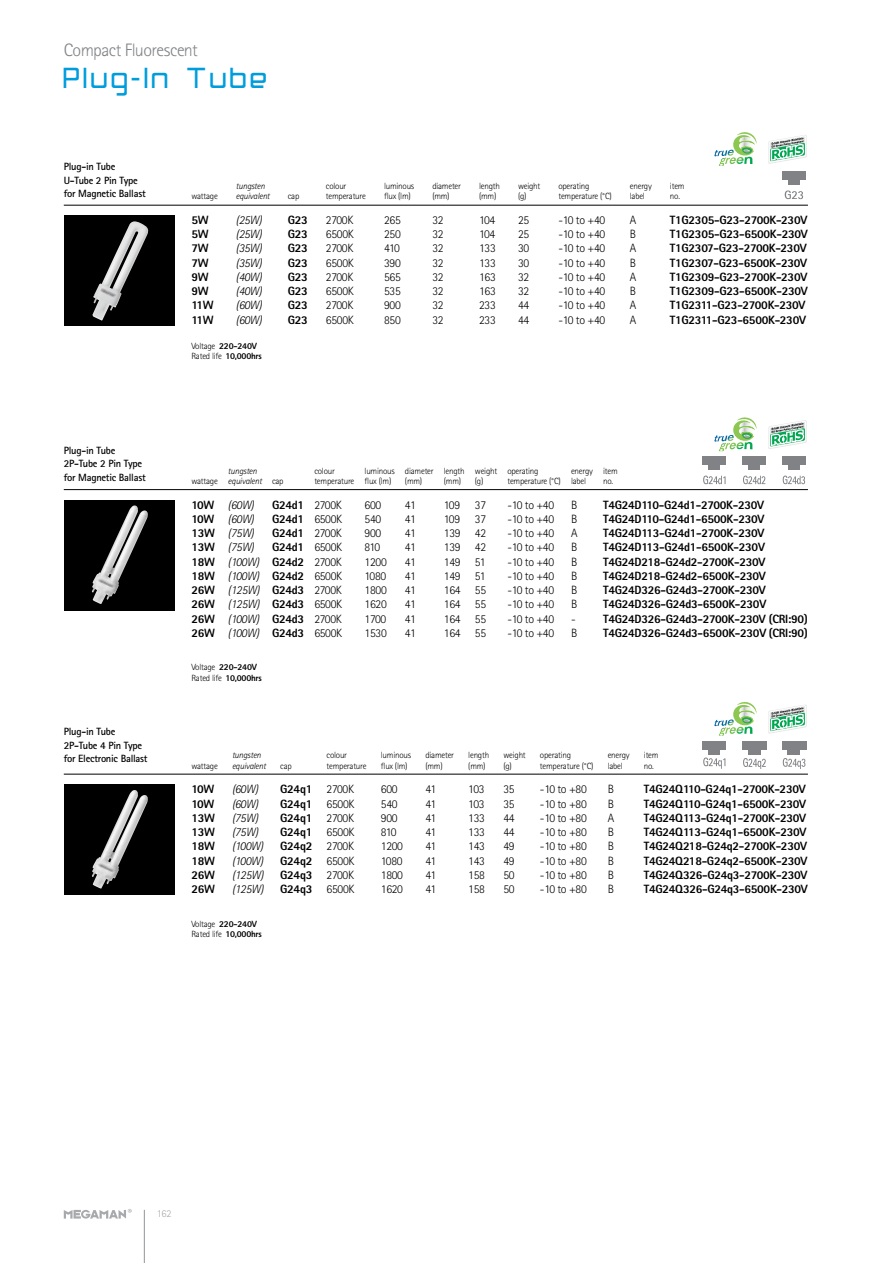
<style>
.page{position:relative;width:893px;height:1263px;background:#fff}
.page>*{position:absolute;margin:0;border:0;box-sizing:border-box;transform-origin:0 0}
.t1{font:40.5px "Cynthe";color:#009ddc}
.t2{font:300 18px "Rotis Sans Serif";letter-spacing:-.035em;color:#808285}
.t3{font:800 12px/14.2px "Rotis Sans Serif";letter-spacing:-.025em;color:#000;text-align:justify}
.t4{font:300 12px/14.2px "Rotis Sans Serif";letter-spacing:-.025em;color:#000;text-align:justify}
.t5{font:italic 300 12px/14.2px "Rotis Sans Serif";letter-spacing:-.025em;color:#000}
.t6{font:700 10.5px/13.5px "Rotis Sans Serif";letter-spacing:-.025em;color:#000}
.t7{font:300 10.5px "Rotis Sans Serif";color:#a7a9ac}
.t8{font:300 9px/10.5px "Rotis Sans Serif";letter-spacing:-.025em;color:#000}
.t9{font:800 9px/10.5px "Rotis Sans Serif";letter-spacing:-.025em;color:#000}
.t10{font:italic 300 9px/10.5px "Rotis Sans Serif";letter-spacing:-.025em;color:#000}
.s1{font-weight:300}
</style>
<div class="page">
<svg style="left:64px;top:1209px;width:68px;height:9px"></svg>
<hr style="left:144px;top:1210px;width:1px;height:53px;background:#939598">
<div style="left:702px;top:457px;width:24px;height:8px;background:#808285"></div>
<div style="left:708px;top:465px;width:12px;height:5px;background:#808285"></div>
<svg style="left:703px;top:476px;width:22px;height:8px"></svg>
<div style="left:742px;top:457px;width:24px;height:8px;background:#808285"></div>
<div style="left:748px;top:465px;width:12px;height:5px;background:#808285"></div>
<svg style="left:743px;top:476px;width:22px;height:8px"></svg>
<div style="left:782px;top:457px;width:24px;height:8px;background:#808285"></div>
<div style="left:788px;top:465px;width:12px;height:5px;background:#808285"></div>
<svg style="left:783px;top:476px;width:22px;height:8px"></svg>
<div style="left:782px;top:171px;width:24px;height:9px;background:#808285"></div>
<div style="left:788px;top:179px;width:12px;height:5px;background:#808285"></div>
<svg style="left:785px;top:190px;width:18px;height:9px"></svg>
<hr style="left:64px;top:205px;width:744px;height:1px;background:#000">
<div style="left:64px;top:216px;width:110px;height:110px;background:#000"></div>
<img style="left:92px;top:221px;width:57px;height:100px">
<div style="left:64px;top:500px;width:110px;height:110px;background:#000"></div>
<img style="left:92px;top:505px;width:56px;height:99px">
<svg style="left:714px;top:132px;width:43px;height:32px"></svg>
<svg style="left:714px;top:417px;width:43px;height:32px"></svg>
<svg style="left:768px;top:135px;width:39px;height:29px"></svg>
<svg style="left:768px;top:420px;width:39px;height:29px"></svg>
<div style="left:702px;top:741px;width:24px;height:8px;background:#808285"></div>
<div style="left:708px;top:749px;width:12px;height:5px;background:#808285"></div>
<svg style="left:703px;top:757px;width:22px;height:11px"></svg>
<div style="left:742px;top:741px;width:25px;height:9px;background:#808285"></div>
<div style="left:748px;top:749px;width:12px;height:6px;background:#808285"></div>
<svg style="left:743px;top:758px;width:23px;height:10px"></svg>
<div style="left:782px;top:741px;width:24px;height:9px;background:#808285"></div>
<div style="left:788px;top:749px;width:12px;height:6px;background:#808285"></div>
<svg style="left:783px;top:758px;width:22px;height:10px"></svg>
<hr style="left:64px;top:774px;width:744px;height:1px;background:#000">
<div style="left:64px;top:784px;width:110px;height:111px;background:#000"></div>
<img style="left:92px;top:790px;width:56px;height:99px">
<svg style="left:714px;top:702px;width:43px;height:32px"></svg>
<svg style="left:768px;top:704px;width:39px;height:30px"></svg>
<hr style="left:64px;top:489px;width:744px;height:1px;background:#000">
<h2 class="t2" style="left:64px;top:40px;width:135px">Compact Fluorescent</h2>
<h1 class="t1" style="left:64px;top:60px;width:209px">Plug-In Tube</h1>
<p class="t6" style="left:64px;top:160px;width:83px">Plug-in Tube<br>U-Tube 2 Pin Type for Magnetic Ballast</p>
<p class="t8" style="left:191px;top:191px;width:28px">wattage</p>
<p class="t3" style="left:191px;top:212px;width:24px;text-align:left">5W<br>5W<br>7W<br>7W<br>9W<br>9W<br>11W<br>11W</p>
<p class="t10" style="left:236px;top:180px;width:35px">tungsten equivalent</p>
<p class="t5" style="left:236px;top:213px;width:28px;text-align:justify">(25W) (25W) (35W) (35W) (40W) (40W) (60W) (60W)</p>
<p class="t9" style="left:191px;top:340px;width:72px"><span class="s1">Voltage</span> 220-240V<br><span class="s1">Rated life</span> 10,000hrs</p>
<p class="t8" style="left:288px;top:191px;width:13px">cap</p>
<p class="t3" style="left:288px;top:212px;width:22px">G23<br>G23<br>G23<br>G23<br>G23<br>G23<br>G23<br>G23</p>
<p class="t8" style="left:326px;top:180px;width:42px">colour temperature</p>
<p class="t4" style="left:326px;top:213px;width:29px">2700K 6500K 2700K 6500K 2700K 6500K 2700K 6500K</p>
<p class="t8" style="left:384px;top:180px;width:32px">luminous flux (lm)</p>
<p class="t4" style="left:384px;top:213px;width:18px">265<br>250<br>410<br>390<br>565<br>535<br>900<br>850</p>
<p class="t8" style="left:432px;top:180px;width:30px">diameter (mm)</p>
<p class="t4" style="left:432px;top:213px;width:13px">32<br>32<br>32<br>32<br>32<br>32<br>32<br>32</p>
<p class="t8" style="left:479px;top:180px;width:22px">length (mm)</p>
<p class="t4" style="left:479px;top:213px;width:18px">104<br>104<br>133<br>133<br>163<br>163<br>233<br>233</p>
<p class="t8" style="left:518px;top:180px;width:24px">weight (g)</p>
<p class="t4" style="left:518px;top:213px;width:13px">25<br>25<br>30<br>30<br>32<br>32<br>44<br>44</p>
<p class="t8" style="left:558px;top:180px;width:55px">operating temperature (°C)</p>
<p class="t4" style="left:558px;top:213px;width:48px">-10 to +40 -10 to +40 -10 to +40 -10 to +40 -10 to +40 -10 to +40 -10 to +40 -10 to +40</p>
<p class="t8" style="left:630px;top:180px;width:24px">energy label</p>
<p class="t4" style="left:630px;top:213px;width:8px">A B A B A B A A</p>
<p class="t8" style="left:670px;top:180px;width:16px">item no.</p>
<p class="t3" style="left:670px;top:212px;width:139px;text-align:left">T1G2305-G23-2700K-230V<br>T1G2305-G23-6500K-230V<br>T1G2307-G23-2700K-230V<br>T1G2307-G23-6500K-230V<br>T1G2309-G23-2700K-230V<br>T1G2309-G23-6500K-230V<br>T1G2311-G23-2700K-230V<br>T1G2311-G23-6500K-230V</p>
<p class="t6" style="left:64px;top:443px;width:83px">Plug-in Tube<br>2P-Tube 2 Pin Type for Magnetic Ballast</p>
<p class="t8" style="left:191px;top:476px;width:28px">wattage</p>
<p class="t3" style="left:191px;top:497px;width:25px">10W 10W 13W 13W 18W 18W 26W 26W 26W 26W</p>
<p class="t10" style="left:228px;top:465px;width:35px">tungsten equivalent</p>
<p class="t5" style="left:228px;top:498px;width:33px">(60W) (60W) (75W) (75W) (100W) (100W) (125W) (125W) (100W) (100W)</p>
<p class="t8" style="left:272px;top:476px;width:13px">cap</p>
<p class="t3" style="left:272px;top:497px;width:34px">G24d1<br>G24d1<br>G24d1<br>G24d1<br>G24d2<br>G24d2<br>G24d3<br>G24d3<br>G24d3<br>G24d3</p>
<p class="t9" style="left:191px;top:662px;width:72px"><span class="s1">Voltage</span> 220-240V<br><span class="s1">Rated life</span> 10,000hrs</p>
<p class="t8" style="left:314px;top:465px;width:42px">colour temperature</p>
<p class="t4" style="left:314px;top:498px;width:29px">2700K 6500K 2700K 6500K 2700K 6500K 2700K 6500K 2700K 6500K</p>
<p class="t8" style="left:365px;top:465px;width:32px">luminous flux (lm)</p>
<p class="t4" style="left:365px;top:498px;width:24px;text-align:left">600<br>540<br>900<br>810<br>1200<br>1080<br>1800<br>1620<br>1700<br>1530</p>
<p class="t8" style="left:405px;top:465px;width:30px">diameter (mm)</p>
<p class="t4" style="left:405px;top:498px;width:12px">41<br>41<br>41<br>41<br>41<br>41<br>41<br>41<br>41<br>41</p>
<p class="t8" style="left:444px;top:465px;width:22px">length (mm)</p>
<p class="t4" style="left:444px;top:498px;width:18px">109<br>109<br>139<br>139<br>149<br>149<br>164<br>164<br>164<br>164</p>
<p class="t8" style="left:475px;top:465px;width:24px">weight (g)</p>
<p class="t4" style="left:475px;top:498px;width:13px">37<br>37<br>42<br>42<br>51<br>51<br>55<br>55<br>55<br>55</p>
<p class="t8" style="left:507px;top:465px;width:55px">operating temperature (°C)</p>
<p class="t4" style="left:507px;top:498px;width:48px">-10 to +40 -10 to +40 -10 to +40 -10 to +40 -10 to +40 -10 to +40 -10 to +40 -10 to +40 -10 to +40 -10 to +40</p>
<p class="t8" style="left:571px;top:465px;width:24px">energy label</p>
<p class="t4" style="left:571px;top:498px;width:8px;text-align:left">B<br>B<br>A<br>B<br>B<br>B<br>B<br>B -<br>B</p>
<p class="t8" style="left:603px;top:465px;width:16px">item no.</p>
<p class="t3" style="left:603px;top:497px;width:206px;text-align:left">T4G24D110-G24d1-2700K-230V<br>T4G24D110-G24d1-6500K-230V<br>T4G24D113-G24d1-2700K-230V<br>T4G24D113-G24d1-6500K-230V<br>T4G24D218-G24d2-2700K-230V<br>T4G24D218-G24d2-6500K-230V<br>T4G24D326-G24d3-2700K-230V<br>T4G24D326-G24d3-6500K-230V<br>T4G24D326-G24d3-2700K-230V (CRI:90)<br>T4G24D326-G24d3-6500K-230V (CRI:90)</p>
<p class="t6" style="left:64px;top:725px;width:85px">Plug-in Tube<br>2P-Tube 4 Pin Type for Electronic Ballast</p>
<p class="t8" style="left:191px;top:760px;width:28px">wattage</p>
<p class="t3" style="left:191px;top:782px;width:25px">10W 10W 13W 13W 18W 18W 26W 26W</p>
<p class="t10" style="left:232px;top:750px;width:35px">tungsten equivalent</p>
<p class="t5" style="left:232px;top:782px;width:33px">(60W) (60W) (75W) (75W) (100W) (100W) (125W) (125W)</p>
<p class="t9" style="left:191px;top:918px;width:72px"><span class="s1">Voltage</span> 220-240V<br><span class="s1">Rated life</span> 10,000hrs</p>
<p class="t8" style="left:280px;top:760px;width:13px">cap</p>
<p class="t3" style="left:280px;top:782px;width:34px">G24q1<br>G24q1<br>G24q1<br>G24q1<br>G24q2<br>G24q2<br>G24q3<br>G24q3</p>
<p class="t8" style="left:327px;top:750px;width:42px">colour temperature</p>
<p class="t4" style="left:327px;top:782px;width:29px">2700K 6500K 2700K 6500K 2700K 6500K 2700K 6500K</p>
<p class="t8" style="left:381px;top:750px;width:32px">luminous flux (lm)</p>
<p class="t4" style="left:381px;top:782px;width:24px;text-align:left">600<br>540<br>900<br>810<br>1200<br>1080<br>1800<br>1620</p>
<p class="t8" style="left:425px;top:750px;width:30px">diameter (mm)</p>
<p class="t4" style="left:425px;top:782px;width:12px">41<br>41<br>41<br>41<br>41<br>41<br>41<br>41</p>
<p class="t8" style="left:468px;top:750px;width:22px">length (mm)</p>
<p class="t4" style="left:468px;top:782px;width:18px">103<br>103<br>133<br>133<br>143<br>143<br>158<br>158</p>
<p class="t8" style="left:503px;top:750px;width:24px">weight (g)</p>
<p class="t4" style="left:503px;top:782px;width:13px">35<br>35<br>44<br>44<br>49<br>49<br>50<br>50</p>
<p class="t8" style="left:540px;top:750px;width:55px">operating temperature (°C)</p>
<p class="t4" style="left:540px;top:782px;width:48px">-10 to +80 -10 to +80 -10 to +80 -10 to +80 -10 to +80 -10 to +80 -10 to +80 -10 to +80</p>
<p class="t8" style="left:608px;top:750px;width:24px">energy label</p>
<p class="t4" style="left:608px;top:782px;width:8px">B B A B B B B B</p>
<p class="t8" style="left:644px;top:750px;width:16px">item no.</p>
<p class="t3" style="left:644px;top:782px;width:165px;text-align:left">T4G24Q110-G24q1-2700K-230V<br>T4G24Q110-G24q1-6500K-230V<br>T4G24Q113-G24q1-2700K-230V<br>T4G24Q113-G24q1-6500K-230V<br>T4G24Q218-G24q2-2700K-230V<br>T4G24Q218-G24q2-6500K-230V<br>T4G24Q326-G24q3-2700K-230V<br>T4G24Q326-G24q3-6500K-230V</p>
<p class="t7" style="left:157px;top:1207px;width:16px">162</p>
</div>
